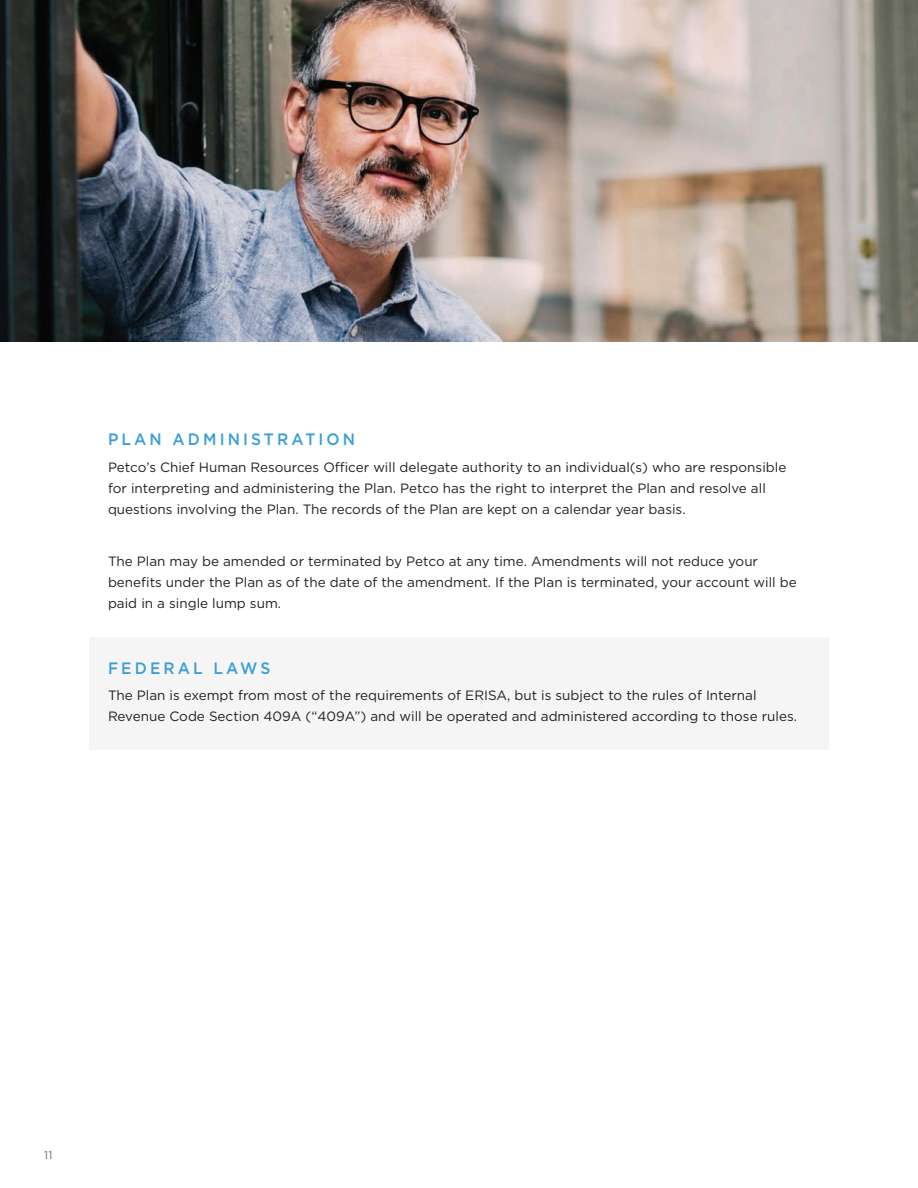
<style>
.page{position:relative;width:918px;height:1188px;background:#fff}
.page>*{position:absolute;margin:0;border:0;box-sizing:border-box;transform-origin:0 0}
.t1{font:500 16.5px "Gotham";letter-spacing:.2em;color:#3b9ed7;scale:.94 1}
.t2{font:13.5px/21px "Gotham";color:#231f20}
.t3{font:11.25px "Gotham";color:#6c6d70}
</style>
<div class="page">
<div style="left:89px;top:637px;width:740px;height:113px;background:#f5f5f5"></div>
<img style="left:0;top:0;width:918px;height:341px">
<p class="t1" style="left:108px;top:429px;width:264px">PLAN ADMINISTRATION</p>
<p class="t2" style="left:108px;top:456px;width:680px">Petco’s Chief Human Resources Officer will delegate authority to an individual(s) who are responsible for interpreting and administering the Plan. Petco has the right to interpret the Plan and resolve all questions involving the Plan. The records of the Plan are kept on a calendar year basis.</p>
<p class="t2" style="left:108px;top:551px;width:690px">The Plan may be amended or terminated by Petco at any time. Amendments will not reduce your benefits under the Plan as of the date of the amendment. If the Plan is terminated, your account will be paid in a single lump sum.</p>
<p class="t1" style="left:108px;top:657px;width:174px">FEDERAL LAWS</p>
<p class="t2" style="left:108px;top:684px;width:691px">The Plan is exempt from most of the requirements of ERISA, but is subject to the rules of Internal<br>Revenue Code Section 409A (“409A”) and will be operated and administered according to those rules.</p>
<p class="t3" style="left:44px;top:1148px;width:10px">11</p>
</div>
